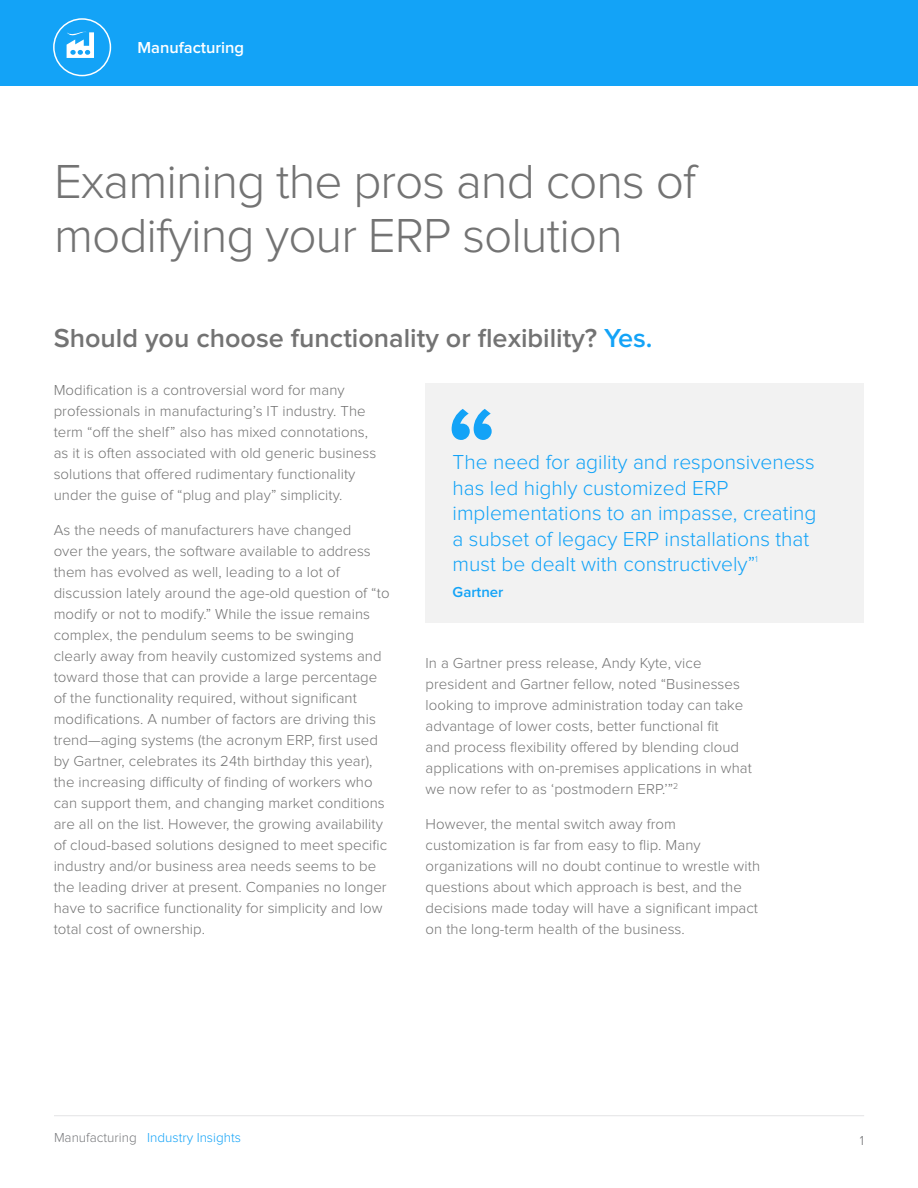
<style>
.page{position:relative;width:918px;height:1188px;background:#fff}
.page>*{position:absolute;margin:0;border:0;box-sizing:border-box;transform-origin:0 0}
.t1{font:700 108px "Proxima Nova";color:#13a3f7}
.t2{font:300 49.5px/54px "Proxima Nova";letter-spacing:-.02em;color:#737373}
.t3{font:600 27px "Proxima Nova";color:#737373}
.t4{font:300 21px/25.5px "Proxima Nova";color:#13a3f7}
.t5{font:600 16.5px "Proxima Nova";color:#fff}
.t6{font:300 15px/21px "Proxima Nova";letter-spacing:.005em;color:#737373}
.t7{font:600 15px "Proxima Nova";color:#13a3f7}
.t8{font:300 13.5px "Proxima Nova";color:#13a3f7}
.t9{font:300 13.5px "Proxima Nova";color:#6d6e71}
.t10{font:300 8.7px "Proxima Nova";color:#13a3f7}
.s1{color:#13a3f7}
.s2{color:#77787b}
</style>
<div class="page">
<div style="left:0;top:0;width:918px;height:86px;background:#13a3f7"></div>
<div style="left:53px;top:18px;width:58px;height:58px;border:2px solid #fff;border-radius:50%"></div>
<svg style="left:67px;top:31px;width:27px;height:27px"></svg>
<hr style="left:54px;top:1115px;width:810px;height:1px;background:#e6e7e8">
<div style="left:425px;top:384px;width:439px;height:239px;background:#f2f2f2"></div>
<p class="t5" style="left:137px;top:40px;width:108px">Manufacturing</p>
<h2 class="t2" style="left:54px;top:157px;width:644px">Examining the pros and cons of modifying your ERP solution</h2>
<h3 class="t3" style="left:54px;top:325px;width:600px">Should you choose functionality or flexibility? <span class="s1">Yes.</span></h3>
<p class="t6" style="left:54px;top:380px;width:324px">Modification is a controversial word for many professionals in manufacturing’s IT industry. The term “off the shelf” also has mixed connotations, as it is often associated with old generic business solutions that offered rudimentary functionality under the guise of “plug and play” simplicity.</p>
<p class="t6" style="left:54px;top:520px;width:337px">As the needs of manufacturers have changed<br>over the years, the software available to address them has evolved as well, leading to a lot of discussion lately around the age-old question of “to modify or not to modify.” While the issue remains complex, the pendulum seems to be swinging clearly away from heavily customized systems and toward those that can provide a large percentage of the functionality required, without significant modifications. A number of factors are driving this trend—aging systems (the acronym ERP, first used by Gartner, celebrates its 24th birthday this year), the increasing difficulty of finding of workers who can support them, and changing market conditions are all on the list. However, the growing availability of cloud-based solutions designed to meet specific industry and/or business area needs seems to be the leading driver at present. Companies no longer have to sacrifice functionality for simplicity and low total cost of ownership.</p>
<h1 class="t1" style="left:447px;top:397px;width:51px">“</h1>
<h3 class="t4" style="left:453px;top:450px;width:365px">The need for agility and responsiveness has led highly customized ERP implementations to an impasse, creating a subset of legacy ERP installations that must be dealt with constructively”</h3>
<p class="t10" style="left:755px;top:555px;width:4px">1</p>
<p class="t7" style="left:453px;top:585px;width:52px">Gartner</p>
<p class="t6" style="left:426px;top:653px;width:328px">In a Gartner press release, Andy Kyte, vice president and Gartner fellow, noted “Businesses looking to improve administration today can take advantage of lower costs, better functional fit<br>and process flexibility offered by blending cloud applications with on-premises applications in what we now refer to as ‘postmodern ERP.’”<sup>2</sup></p>
<p class="t6" style="left:426px;top:814px;width:336px">However, the mental switch away from customization is far from easy to flip. Many organizations will no doubt continue to wrestle with questions about which approach is best, and the decisions made today will have a significant impact on the long-term health of the business.</p>
<p class="t8" style="left:54px;top:1131px;width:188px"><span class="s2">Manufacturing</span> Industry Insights</p>
<p class="t9" style="left:860px;top:1135px;width:6px">1</p>
</div>
